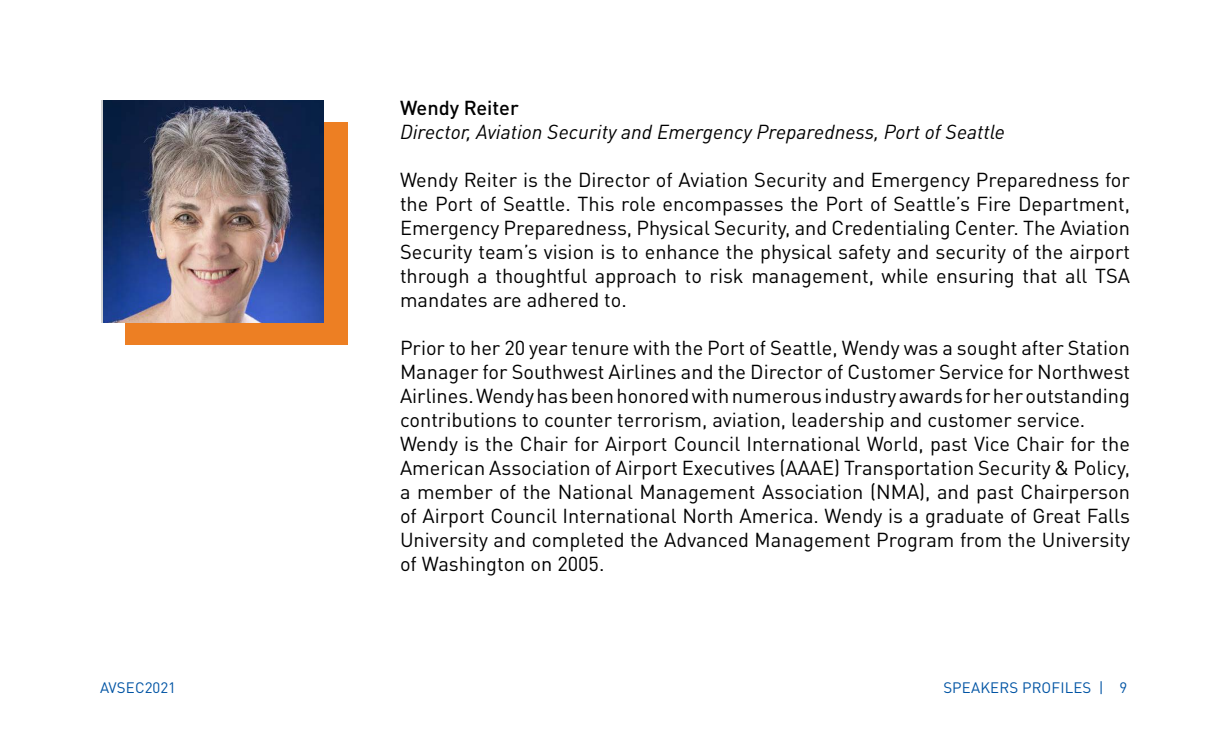
<style>
.page{position:relative;width:1230px;height:735px;background:#fff}
.page>*{position:absolute;margin:0;border:0;box-sizing:border-box;transform-origin:0 0}
.t1{font:20px/24px "DINOT";color:#000;text-align:justify}
.t2{font:italic 20px "DINOT";color:#000}
.t3{font:500 20px "DINOT";color:#000}
.t4{font:15px "DINOT";letter-spacing:.01em;color:#0054a4}
</style>
<div class="page">
<div style="left:125px;top:122px;width:223px;height:223px;background:#ed7f23"></div>
<img style="left:104px;top:100px;width:220px;height:223px">
<p class="t3" style="left:400px;top:95px;width:120px">Wendy Reiter</p>
<p class="t2" style="left:400px;top:120px;width:606px">Director, Aviation Security and Emergency Preparedness, Port of Seattle</p>
<p class="t1" style="left:400px;top:168px;width:732px">Wendy Reiter is the Director of Aviation Security and Emergency Preparedness for the Port of Seattle. This role encompasses the Port of Seattle’s Fire Department, Emergency Preparedness, Physical Security, and Credentialing Center. The Aviation Security team’s vision is to enhance the physical safety and security of the airport through a thoughtful approach to risk management, while ensuring that all TSA mandates are adhered to.</p>
<p class="t1" style="left:400px;top:336px;width:732px;text-align:left">Prior to her 20 year tenure with the Port of Seattle, Wendy was a sought after Station Manager for Southwest Airlines and the Director of Customer Service for Northwest Airlines. Wendy has been honored with numerous industry awards for her outstanding contributions to counter terrorism, aviation, leadership and customer service.<br>Wendy is the Chair for Airport Council International World, past Vice Chair for the American Association of Airport Executives (AAAE) Transportation Security &amp; Policy, a member of the National Management Association (NMA), and past Chairperson of Airport Council International North America. Wendy is a graduate of Great Falls University and completed the Advanced Management Program from the University of Washington on 2005.</p>
<p class="t4" style="left:100px;top:678px;width:77px">AVSEC2021</p>
<p class="t4" style="left:943px;top:678px;width:186px">SPEAKERS PROFILES | 9</p>
</div>
